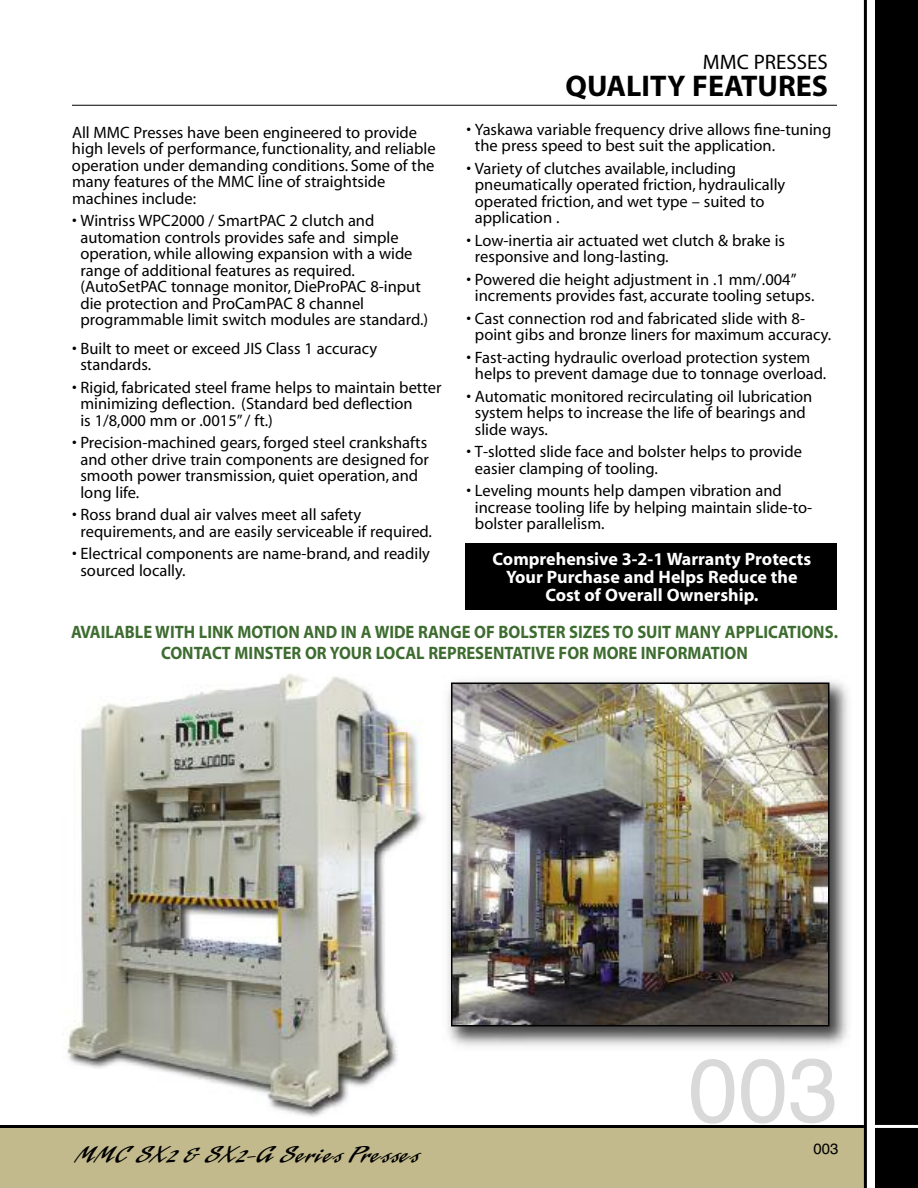
<style>
.page{position:relative;width:918px;height:1188px;background:#fff}
.page>*{position:absolute;margin:0;border:0;box-sizing:border-box;transform-origin:0 0}
.t1{font:90px "Helvetica";color:#d9d9d9}
.t2{font:700 30px "Myriad";color:#000}
.t3{font:24px "Laser Regular ICG";letter-spacing:-.03em;color:#000}
.t4{font:21px "Myriad";color:#000}
.t5{font:700 18px/21px "Myriad";color:#3e6c30;text-align:center;scale:.92 1}
.t6{font:700 18px/18px "Myriad";color:#fff;text-align:center}
.t7{font:16.5px/16.5px "Myriad";color:#000}
.t8{font:15px "Helvetica";color:#000}
</style>
<div class="page">
<div style="left:875px;top:0;width:43px;height:1188px;background:#000"></div>
<div style="left:0;top:1126px;width:864px;height:62px;background:#c2ba8c"></div>
<hr style="left:0;top:1125px;width:864px;height:3px;background:#000">
<hr style="left:864px;top:0;width:3px;height:1188px;background:#000">
<hr style="left:72px;top:105px;width:765px;height:1px;background:#000">
<hr style="left:872px;top:1125px;width:46px;height:3px;background:#fff">
<img style="left:67px;top:673px;width:358px;height:444px">
<img style="left:447px;top:680px;width:402px;height:367px">
<img style="left:454px;top:685px;width:373px;height:338px">
<div style="left:451px;top:682px;width:379px;height:344px;border:2px solid #000"></div>
<div style="left:465px;top:544px;width:372px;height:66px;background:#000"></div>
<p class="t7" style="left:72px;top:125px;width:365px">All MMC Presses have been engineered to provide high levels of performance, functionality, and reliable operation under demanding conditions. Some of the many features of the MMC line of straightside machines include:</p>
<p class="t7" style="left:80px;top:214px;width:349px;text-indent:-8px">• Wintriss WPC2000 / SmartPAC 2 clutch and automation controls provides safe and simple operation, while allowing expansion with a wide range of additional features as required. (AutoSetPAC tonnage monitor, DieProPAC 8-input die protection and ProCamPAC 8 channel programmable limit switch modules are standard.)</p>
<p class="t7" style="left:80px;top:341px;width:298px;text-indent:-8px">• Built to meet or exceed JIS Class 1 accuracy standards.</p>
<p class="t7" style="left:80px;top:380px;width:363px;text-indent:-8px">• Rigid, fabricated steel frame helps to maintain better minimizing deflection. (Standard bed deflection<br>is 1/8,000 mm or .0015”/ ft.)</p>
<p class="t7" style="left:80px;top:436px;width:350px;text-indent:-8px">• Precision-machined gears, forged steel crankshafts and other drive train components are designed for smooth power transmission, quiet operation, and long life.</p>
<p class="t7" style="left:80px;top:508px;width:353px;text-indent:-8px">• Ross brand dual air valves meet all safety requirements, and are easily serviceable if required.</p>
<p class="t7" style="left:80px;top:547px;width:351px;text-indent:-8px">• Electrical components are name-brand, and readily sourced locally.</p>
<p class="t4" style="left:703px;top:54px;width:127px">MMC PRESSES</p>
<h2 class="t2" style="left:566px;top:75px;width:264px">QUALITY FEATURES</h2>
<p class="t7" style="left:475px;top:122px;width:358px;text-indent:-8px">• Yaskawa variable frequency drive allows fine-tuning the press speed to best suit the application.</p>
<p class="t7" style="left:475px;top:161px;width:312px;text-indent:-8px">• Variety of clutches available, including pneumatically operated friction, hydraulically operated friction, and wet type – suited to application .</p>
<p class="t7" style="left:475px;top:233px;width:312px;text-indent:-8px">• Low-inertia air actuated wet clutch &amp; brake is responsive and long-lasting.</p>
<p class="t7" style="left:475px;top:272px;width:341px;text-indent:-8px">• Powered die height adjustment in .1 mm/.004” increments provides fast, accurate tooling setups.</p>
<p class="t7" style="left:475px;top:311px;width:358px;text-indent:-8px">• Cast connection rod and fabricated slide with 8- point gibs and bronze liners for maximum accuracy.</p>
<p class="t7" style="left:475px;top:350px;width:353px;text-indent:-8px">• Fast-acting hydraulic overload protection system helps to prevent damage due to tonnage overload.</p>
<p class="t7" style="left:475px;top:389px;width:339px;text-indent:-8px">• Automatic monitored recirculating oil lubrication system helps to increase the life of bearings and slide ways.</p>
<p class="t7" style="left:475px;top:445px;width:329px;text-indent:-8px">• T-slotted slide face and bolster helps to provide easier clamping of tooling.</p>
<p class="t7" style="left:475px;top:484px;width:339px;text-indent:-8px">• Leveling mounts help dampen vibration and increase tooling life by helping maintain slide-to&shy;bolster parallelism.</p>
<p class="t6" style="left:493px;top:551px;width:320px">Comprehensive 3-2-1 Warranty Protects<br>Your Purchase and Helps Reduce the<br>Cost of Overall Ownership.</p>
<p class="t5" style="left:71px;top:623px;width:835px">AVAILABLE WITH LINK MOTION AND IN A WIDE RANGE OF BOLSTER SIZES TO SUIT MANY APPLICATIONS.<br>CONTACT MINSTER OR YOUR LOCAL REPRESENTATIVE FOR MORE INFORMATION</p>
<h3 class="t3" style="left:73px;top:1140px;width:346px">MMC SX2 &amp; SX2-G Series Presses</h3>
<h1 class="t1" style="left:688px;top:1038px;width:152px">003</h1>
<p class="t8" style="left:813px;top:1140px;width:27px">003</p>
</div>
